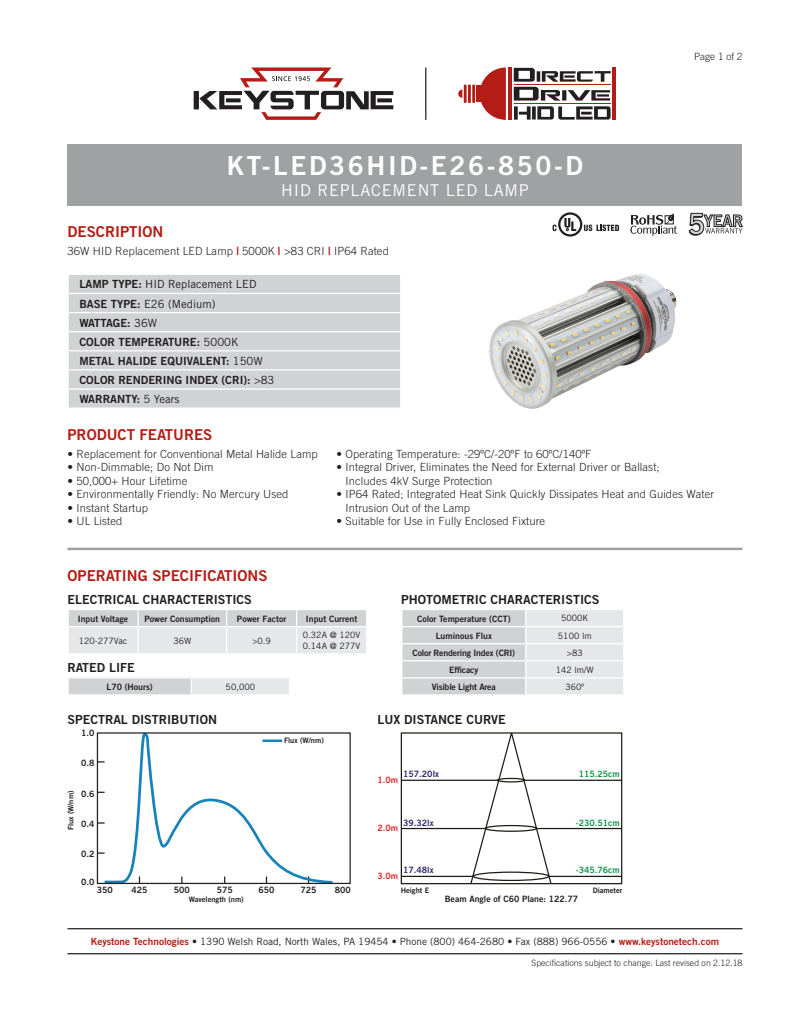
<style>
.page{position:relative;width:810px;height:1035px;background:#fff}
.page>*{position:absolute;margin:0;border:0;box-sizing:border-box;transform-origin:0 0}
.t1{font:26.25px "Trade Gothic Bold Two";letter-spacing:.1em;color:#fff}
.t2{font:16.25px "Trade Gothic";letter-spacing:.05em;color:#fff}
.t3{font:15px "Trade Gothic Bold Two";color:#b41d15}
.t4{font:12.5px "Trade Gothic Bold Two";color:#231f20}
.t5{font:300 11.25px/13.5px "Trade Gothic";letter-spacing:.01em;color:#231f20}
.t6{font:11.25px/19.1px "Trade Gothic Bold Two";color:#231f20}
.t7{font:11.25px/19.1px "Trade Gothic";color:#231f20}
.t8{font:10px "Trade Gothic";color:#231f20}
.t9{font:300 10px "Trade Gothic";color:#231f20}
.t10{font:8.75px "Trade Gothic Bold Two";color:#231f20}
.t11{font:8.75px/10.5px "Trade Gothic";color:#231f20}
.t12{font:300 8.75px "Trade Gothic";color:#231f20}
.t13{font:8.75px "Trade Gothic Bold Two";letter-spacing:-.02em;color:#231f20}
.t14{font:8.75px "Trade Gothic Bold Two";color:#109346}
.t15{font:8.75px "Trade Gothic Bold Two";color:#2c276c}
.t16{font:8.75px "Trade Gothic Bold Two";color:#da2726}
.t17{font:7.5px "Trade Gothic Bold Two";color:#231f20}
.s1{font-family:"Trade Gothic Bold Two";font-weight:400;color:#b41d15}
.s2{font-family:"Trade Gothic Bold Two"}
.s3{font-family:"Trade Gothic"}
.s4{font-family:"Trade Gothic Bold Two";color:#b41d15}
</style>
<div class="page">
<div style="left:68px;top:144px;width:674px;height:62px;background:#a0a1a3"></div>
<hr style="left:68px;top:548px;width:674px;height:2px;background:#a0a1a3">
<hr style="left:68px;top:953px;width:674px;height:1px;background:#231f20">
<hr style="left:68px;top:928px;width:674px;height:1px;background:#231f20">
<div style="left:68px;top:678px;width:123px;height:17px;background:#d1d2d4"></div>
<div style="left:191px;top:678px;width:98px;height:17px;background:#e6e7e9"></div>
<hr style="left:68px;top:677px;width:123px;height:2px;background:#fff">
<svg style="left:68px;top:679px;width:1px;height:15px"></svg>
<hr style="left:191px;top:677px;width:99px;height:2px;background:#fff">
<svg style="left:191px;top:679px;width:1px;height:15px"></svg>
<hr style="left:68px;top:694px;width:123px;height:2px;background:#fff">
<hr style="left:191px;top:694px;width:99px;height:2px;background:#fff">
<svg style="left:402px;top:610px;width:221px;height:84px;background:#dcdddf"></svg>
<svg style="left:68px;top:610px;width:298px;height:43px;background:#dfe0e2"></svg>
<svg style="left:194px;top:68px;width:199px;height:52px"></svg>
<hr style="left:425px;top:68px;width:1px;height:52px;background:#231f20">
<svg style="left:514px;top:68px;width:97px;height:52px"></svg>
<svg style="left:481px;top:68px;width:25px;height:52px"></svg>
<hr style="left:508px;top:68px;width:4px;height:52px;background:#b41d15">
<hr style="left:613px;top:68px;width:3px;height:52px;background:#b41d15">
<hr style="left:514px;top:84px;width:97px;height:1px;background:#b41d15">
<hr style="left:514px;top:103px;width:97px;height:1px;background:#b41d15">
<div style="left:476px;top:85px;width:5px;height:17px;background:#b41d15"></div>
<svg style="left:458px;top:90px;width:4px;height:8px"></svg>
<hr style="left:472px;top:85px;width:3px;height:18px;background:#b41d15">
<hr style="left:468px;top:85px;width:3px;height:18px;background:#b41d15">
<hr style="left:464px;top:85px;width:3px;height:18px;background:#b41d15">
<div style="left:69px;top:275px;width:331px;height:133px;background:#d1d2d4"></div>
<hr style="left:68px;top:293px;width:333px;height:1px;background:#fff">
<hr style="left:68px;top:312px;width:333px;height:1px;background:#fff">
<hr style="left:68px;top:331px;width:333px;height:1px;background:#fff">
<hr style="left:68px;top:350px;width:333px;height:1px;background:#fff">
<hr style="left:68px;top:369px;width:333px;height:2px;background:#fff">
<hr style="left:68px;top:388px;width:333px;height:2px;background:#fff">
<svg style="left:68px;top:275px;width:1px;height:133px"></svg>
<img style="left:489px;top:274px;width:188px;height:135px">
<svg style="left:630px;top:213px;width:47px;height:23px"></svg>
<svg style="left:689px;top:213px;width:54px;height:23px"></svg>
<svg style="left:553px;top:212px;width:66px;height:25px"></svg>
<svg style="left:102px;top:734px;width:233px;height:151px"></svg>
<div style="left:97px;top:732px;width:254px;height:152px;border:1px solid #231f20"></div>
<svg style="left:400px;top:732px;width:223px;height:153px"></svg>
<svg style="left:469px;top:732px;width:83px;height:153px"></svg>
<h3 class="t3" style="left:68px;top:222px;width:97px">DESCRIPTION</h3>
<h1 class="t1" style="left:227px;top:149px;width:358px">KT-LED36HID-E26-850-D</h1>
<h2 class="t2" style="left:281px;top:180px;width:249px">HID REPLACEMENT LED LAMP</h2>
<p class="t5" style="left:68px;top:244px;width:323px">36W HID Replacement LED Lamp <span class="s1">|</span> 5000K <span class="s1">|</span> &gt;83 CRI <span class="s1">|</span> IP64 Rated</p>
<p class="t7" style="left:79px;top:275px;width:179px"><span class="s2">LAMP TYPE:</span> HID Replacement LED<br><span class="s2">BASE TYPE:</span> E26 (Medium)</p>
<p class="t6" style="left:79px;top:313px;width:197px">WATTAGE: <span class="s3">36W<br></span>COLOR TEMPERATURE: <span class="s3">5000K<br></span>METAL HALIDE EQUIVALENT: <span class="s3">150W<br></span>COLOR RENDERING INDEX (CRI): <span class="s3">&gt;83<br></span>WARRANTY: <span class="s3">5 Years</span></p>
<h3 class="t3" style="left:68px;top:425px;width:146px">PRODUCT FEATURES</h3>
<p class="t9" style="left:694px;top:51px;width:50px">Page 1 of 2</p>
<p class="t5" style="left:68px;top:447px;width:252px">• Replacement for Conventional Metal Halide Lamp</p>
<p class="t5" style="left:68px;top:460px;width:147px">• Non-Dimmable; Do Not Dim</p>
<p class="t5" style="left:68px;top:474px;width:121px">• 50,000+ Hour Lifetime</p>
<p class="t5" style="left:68px;top:487px;width:222px">• Environmentally Friendly: No Mercury Used</p>
<p class="t5" style="left:68px;top:501px;width:82px">• Instant Startup</p>
<p class="t5" style="left:68px;top:514px;width:56px">• UL Listed</p>
<h3 class="t3" style="left:68px;top:566px;width:202px">OPERATING SPECIFICATIONS</h3>
<p class="t5" style="left:337px;top:447px;width:256px">• Operating Temperature: -29ºC/-20ºF to 60ºC/140ºF</p>
<p class="t5" style="left:346px;top:460px;width:316px;text-indent:-9px">• Integral Driver, Eliminates the Need for External Driver or Ballast;<br>Includes 4kV Surge Protection</p>
<p class="t5" style="left:346px;top:487px;width:370px;text-indent:-9px">• IP64 Rated; Integrated Heat Sink Quickly Dissipates Heat and Guides Water<br>Intrusion Out of the Lamp</p>
<p class="t5" style="left:337px;top:514px;width:210px">• Suitable for Use in Fully Enclosed Fixture</p>
<p class="t4" style="left:68px;top:592px;width:186px">ELECTRICAL CHARACTERISTICS</p>
<p class="t10" style="left:78px;top:613px;width:52px">Input Voltage</p>
<p class="t10" style="left:145px;top:613px;width:77px">Power Consumption</p>
<p class="t10" style="left:237px;top:613px;width:51px">Power Factor</p>
<p class="t10" style="left:306px;top:613px;width:53px">Input Current</p>
<p class="t11" style="left:79px;top:635px;width:50px">120-277Vac</p>
<p class="t11" style="left:173px;top:635px;width:19px">36W</p>
<p class="t11" style="left:252px;top:635px;width:20px">&gt;0.9</p>
<p class="t11" style="left:303px;top:630px;width:59px">0.32A @ 120V<br>0.14A @ 277V</p>
<p class="t4" style="left:68px;top:660px;width:69px">RATED LIFE</p>
<p class="t10" style="left:106px;top:681px;width:48px">L70 (Hours)</p>
<p class="t11" style="left:226px;top:681px;width:31px">50,000</p>
<p class="t4" style="left:68px;top:712px;width:151px">SPECTRAL DISTRIBUTION</p>
<p class="t10" style="left:81px;top:728px;width:15px">1.0</p>
<p class="t10" style="left:81px;top:758px;width:15px">0.8</p>
<p class="t10" style="left:81px;top:788px;width:15px">0.6</p>
<p class="t10" style="left:81px;top:819px;width:15px">0.4</p>
<p class="t10" style="left:81px;top:849px;width:15px">0.2</p>
<p class="t10" style="left:81px;top:876px;width:15px">0.0</p>
<p class="t17" style="left:284px;top:736px;width:41px">Flux (W/nm)</p>
<p class="t17" style="left:66px;top:830px;width:41px;rotate:-90deg">Flux (W/nm)</p>
<p class="t10" style="left:97px;top:885px;width:18px">350</p>
<p class="t10" style="left:131px;top:885px;width:18px">425</p>
<p class="t10" style="left:174px;top:885px;width:18px">500</p>
<p class="t10" style="left:217px;top:885px;width:18px">575</p>
<p class="t10" style="left:258px;top:885px;width:18px">650</p>
<p class="t10" style="left:301px;top:885px;width:18px">725</p>
<p class="t10" style="left:335px;top:885px;width:18px">800</p>
<p class="t17" style="left:189px;top:895px;width:56px">Wavelength (nm)</p>
<p class="t4" style="left:401px;top:592px;width:200px">PHOTOMETRIC CHARACTERISTICS</p>
<p class="t10" style="left:417px;top:613px;width:95px">Color Temperature (CCT)</p>
<p class="t11" style="left:561px;top:613px;width:29px">5000K</p>
<p class="t10" style="left:436px;top:630px;width:58px">Luminous Flux</p>
<p class="t11" style="left:558px;top:630px;width:35px">5100 lm</p>
<p class="t13" style="left:413px;top:647px;width:104px">Color Rendering Index (CRI)</p>
<p class="t11" style="left:567px;top:647px;width:17px">&gt;83</p>
<p class="t10" style="left:449px;top:664px;width:31px">Efficacy</p>
<p class="t11" style="left:556px;top:664px;width:40px">142 lm/W</p>
<p class="t13" style="left:432px;top:681px;width:65px">Visible Light Area</p>
<p class="t11" style="left:566px;top:681px;width:20px">360º</p>
<p class="t4" style="left:378px;top:712px;width:130px">LUX DISTANCE CURVE</p>
<p class="t15" style="left:403px;top:769px;width:37px">157.20lx</p>
<p class="t14" style="left:579px;top:769px;width:43px">115.25cm</p>
<p class="t16" style="left:378px;top:775px;width:22px">1.0m</p>
<p class="t15" style="left:403px;top:817px;width:32px">39.32lx</p>
<p class="t14" style="left:576px;top:817px;width:45px">-230.51cm</p>
<p class="t16" style="left:378px;top:823px;width:22px">2.0m</p>
<p class="t15" style="left:403px;top:865px;width:32px">17.48lx</p>
<p class="t14" style="left:576px;top:865px;width:45px">-345.76cm</p>
<p class="t10" style="left:445px;top:893px;width:135px">Beam Angle of C60 Plane: 122.77</p>
<p class="t16" style="left:378px;top:871px;width:22px">3.0m</p>
<p class="t17" style="left:401px;top:885px;width:30px">Height E</p>
<p class="t17" style="left:593px;top:885px;width:31px">Diameter</p>
<p class="t8" style="left:91px;top:935px;width:630px"><span class="s4">Keystone Technologies</span> <span class="s2">•</span> 1390 Welsh Road, North Wales, PA 19454 <span class="s2">•</span> Phone (800) 464-2680 <span class="s2">•</span> Fax (888) 966-0556 • <span class="s4">www.keystonetech.com</span></p>
<p class="t12" style="left:531px;top:958px;width:213px">Specifications subject to change. Last revised on 2.12.18</p>
</div>
